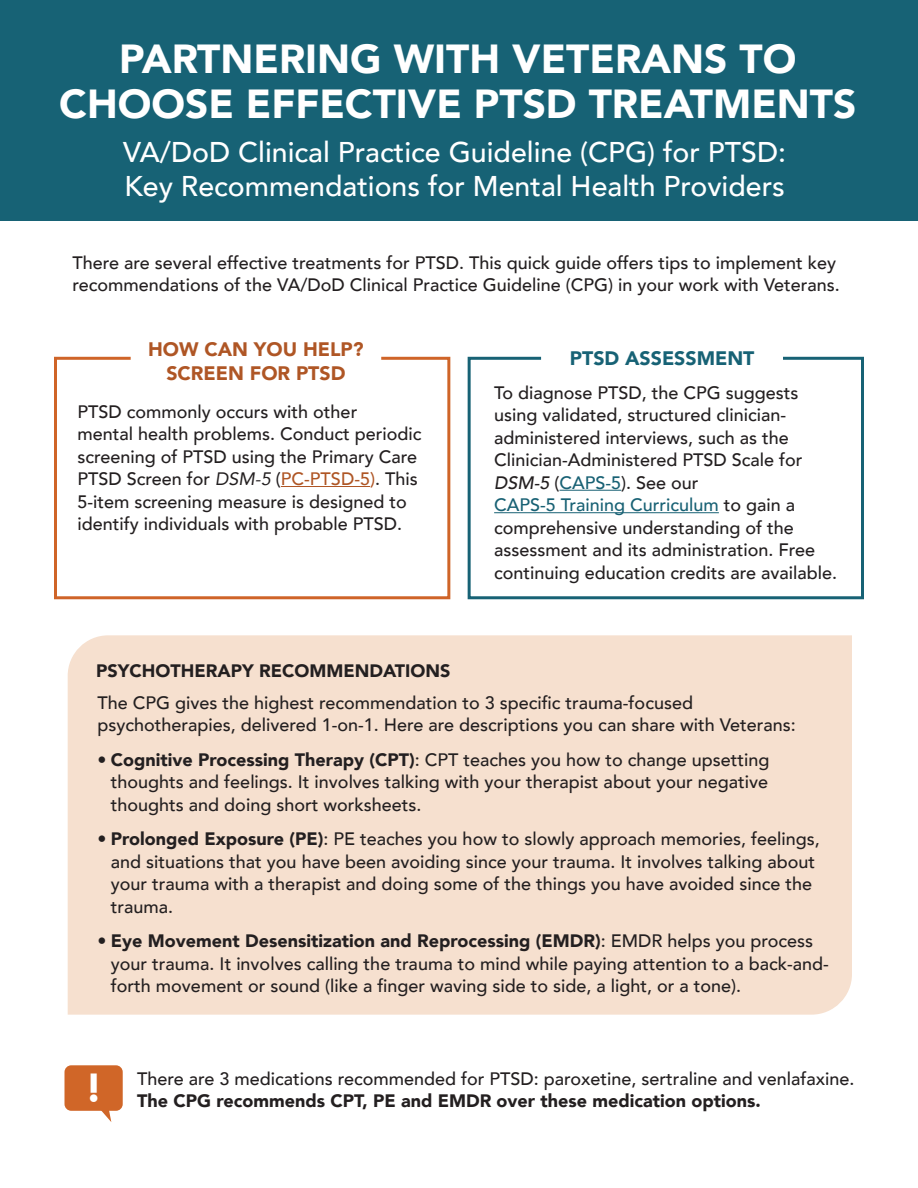
<style>
.page{position:relative;width:918px;height:1188px;background:#fff}
.page>*{position:absolute;margin:0;border:0;box-sizing:border-box;transform-origin:0 0}
.t1{font:900 40.5px/45px "Avenir";color:#fff;text-align:center}
.t2{font:500 28.5px/34.5px "Avenir";color:#fff}
.t3{font:900 19.5px/24px "Avenir";color:#af5625;text-align:center}
.t4{font:900 19.5px "Avenir";color:#176275}
.t5{font:500 18px/22.5px "Avenir";color:#231f20}
.t6{font:900 18px "Avenir";color:#231f20}
.s1{font-weight:400;font-style:italic}
.s2{color:#af5625}
.s3{font-style:italic}
.s4{color:#186174}
.s5{font-weight:900}
</style>
<div class="page">
<div style="left:0;top:0;width:918px;height:220px;background:#176275"></div>
<div style="left:68px;top:635px;width:784px;height:380px;background:#f6e0cf"></div>
<svg style="left:54px;top:356px;width:397px;height:244px"></svg>
<svg style="left:467px;top:356px;width:397px;height:244px"></svg>
<div style="left:64px;top:1065px;width:59px;height:46px;background:#d06628;border-radius:7px"></div>
<svg style="left:96px;top:1110px;width:15px;height:12px"></svg>
<h1 class="t1" style="left:59px;top:36px;width:799px">PARTNERING WITH VETERANS TO<br>CHOOSE EFFECTIVE PTSD TREATMENTS</h1>
<h2 class="t2" style="left:123px;top:133px;width:664px">VA/DoD Clinical Practice Guideline (CPG) for PTSD:<br>Key Recommendations for Mental Health Providers</h2>
<p class="t5" style="left:72px;top:250px;width:769px">There are several effective treatments for PTSD. This quick guide offers tips to implement key recommendations of the VA/DoD Clinical Practice Guideline (CPG) in your work with Veterans.</p>
<p class="t3" style="left:148px;top:337px;width:217px">HOW CAN YOU HELP?<br>SCREEN FOR PTSD</p>
<p class="t5" style="left:78px;top:399px;width:346px">PTSD commonly occurs with other<br>mental health problems. Conduct periodic screening of PTSD using the Primary Care PTSD Screen for <span class="s1">DSM-5</span> (<span class="s2">PC-PTSD-5)</span>. This 5-item screening measure is designed to identify individuals with probable PTSD.</p>
<p class="t4" style="left:570px;top:341px;width:186px">PTSD ASSESSMENT</p>
<p class="t5" style="left:494px;top:380px;width:345px">To diagnose PTSD, the CPG suggests using validated, structured clinician&shy;administered interviews, such as the Clinician-Administered PTSD Scale for <span class="s3">DSM-5</span> (<span class="s4">CAPS-5</span>). See our<br><span class="s4">CAPS-5 Training Curriculum</span> to gain a comprehensive understanding of the assessment and its administration. Free continuing education credits are available.</p>
<p class="t6" style="left:96px;top:656px;width:356px">PSYCHOTHERAPY RECOMMENDATIONS</p>
<p class="t5" style="left:97px;top:690px;width:700px">The CPG gives the highest recommendation to 3 specific trauma-focused psychotherapies, delivered 1-on-1. Here are descriptions you can share with Veterans:</p>
<p class="t5" style="left:111px;top:747px;width:660px;text-align:justify;text-indent:-14px"><span class="s5">• Cognitive Processing Therapy (CPT)</span>: CPT teaches you how to change upsetting thoughts and feelings. It involves talking with your therapist about your negative thoughts and doing short worksheets.</p>
<p class="t5" style="left:111px;top:827px;width:710px;text-indent:-14px"><span class="s5">• Prolonged Exposure (PE)</span>: PE teaches you how to slowly approach memories, feelings, and situations that you have been avoiding since your trauma. It involves talking about your trauma with a therapist and doing some of the things you have avoided since the trauma.</p>
<p class="t5" style="left:111px;top:929px;width:719px;text-indent:-14px"><span class="s5">• Eye Movement Desensitization and Reprocessing (EMDR)</span>: EMDR helps you process your trauma. It involves calling the trauma to mind while paying attention to a back-and&shy;forth movement or sound (like a finger waving side to side, a light, or a tone).</p>
<h1 class="t1" style="left:85px;top:1064px;width:19px">!</h1>
<p class="t5" style="left:137px;top:1066px;width:719px">There are 3 medications recommended for PTSD: paroxetine, sertraline and venlafaxine.</p>
<p class="t6" style="left:137px;top:1085px;width:625px">The CPG recommends CPT, PE and EMDR over these medication options.</p>
</div>
